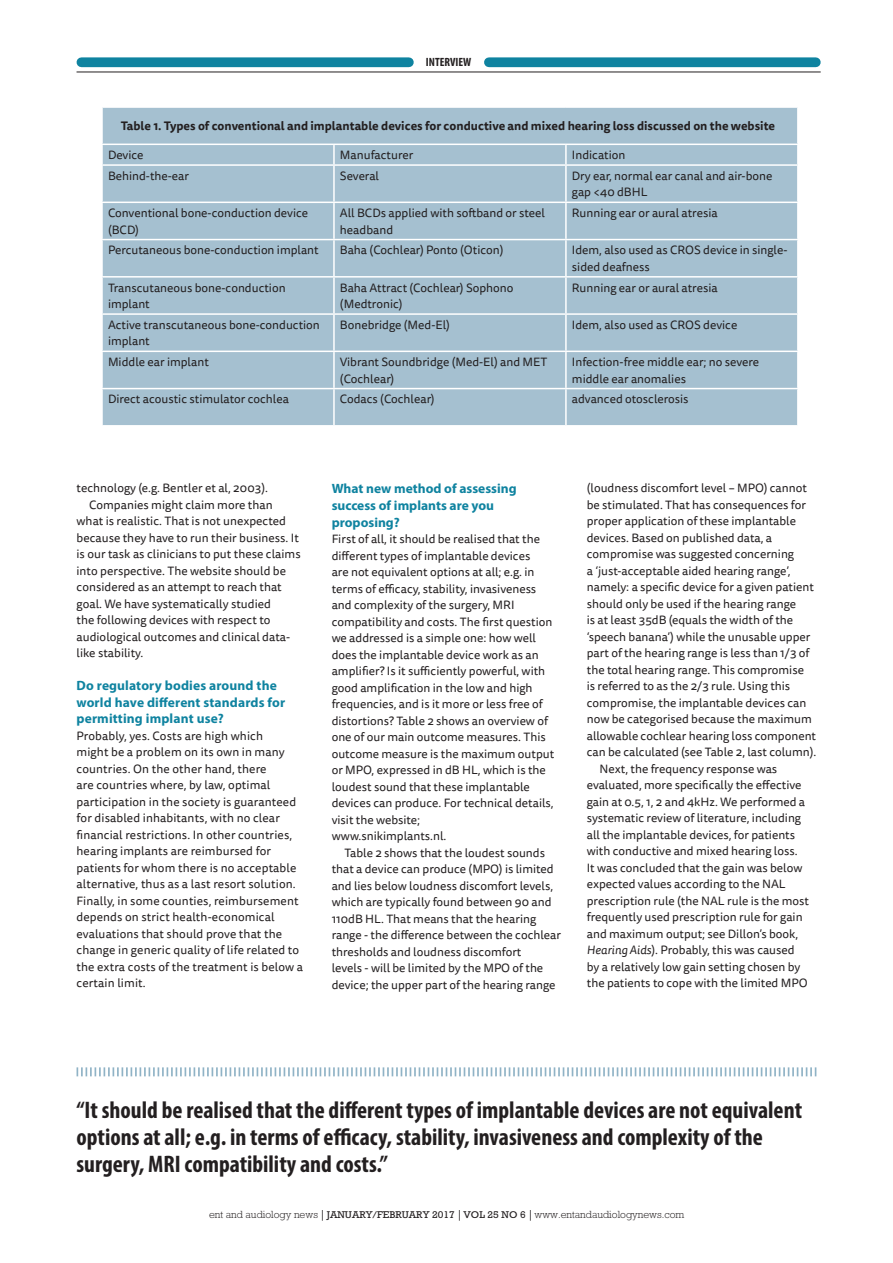
<style>
.page{position:relative;width:893px;height:1263px;background:#fff}
.page>*{position:absolute;margin:0;border:0;box-sizing:border-box;transform-origin:0 0}
.AudioMat_Quote{font:700 condensed 24px/27px "Myriad Pro";color:#231f20}
.Interview_Questions{font:700 13.5px/16.5px "Myriad Pro";letter-spacing:.005em;color:#0f83a0}
.AudioMat_Body_Indent{font:12px/16.5px "Tisa Sans Pro";color:#231f20}
.Feature_No_Indent{font:12px/16.5px "Tisa Sans Pro";color:#231f20}
.AudioMat_Body_Indent-2{font:700 12px "Tisa Sans Pro";color:#231f20}
.t1{font:700 condensed 12px "Myriad Pro";color:#231f20}
.t2{font:300 10.5px "Rockwell";color:#231f20}
.s1{font-style:italic}
.s2{font-family:"Adobe Caslon Pro";font-weight:700}
.s3{font-weight:400;font-size:10.05px}
</style>
<div class="page">
<div style="left:103px;top:108px;width:694px;height:317px;background:#a5c0d0"></div>
<hr style="left:101px;top:144px;width:233px;height:1px;background:#fff">
<svg style="left:102px;top:145px;width:1px;height:19px"></svg>
<hr style="left:334px;top:144px;width:232px;height:1px;background:#fff">
<svg style="left:333px;top:145px;width:2px;height:19px"></svg>
<hr style="left:566px;top:144px;width:233px;height:1px;background:#fff">
<svg style="left:565px;top:145px;width:2px;height:19px"></svg>
<svg style="left:797px;top:145px;width:1px;height:19px"></svg>
<hr style="left:101px;top:164px;width:233px;height:2px;background:#fff">
<hr style="left:334px;top:164px;width:232px;height:2px;background:#fff">
<hr style="left:333px;top:166px;width:2px;height:36px;background:#fff">
<hr style="left:566px;top:164px;width:233px;height:2px;background:#fff">
<hr style="left:565px;top:166px;width:2px;height:36px;background:#fff">
<hr style="left:101px;top:202px;width:233px;height:1px;background:#fff">
<hr style="left:334px;top:202px;width:232px;height:1px;background:#fff">
<hr style="left:333px;top:203px;width:2px;height:36px;background:#fff">
<hr style="left:566px;top:202px;width:233px;height:1px;background:#fff">
<hr style="left:565px;top:203px;width:2px;height:36px;background:#fff">
<hr style="left:101px;top:239px;width:233px;height:1px;background:#fff">
<hr style="left:334px;top:239px;width:232px;height:1px;background:#fff">
<hr style="left:333px;top:240px;width:2px;height:36px;background:#fff">
<hr style="left:566px;top:239px;width:233px;height:1px;background:#fff">
<hr style="left:565px;top:240px;width:2px;height:36px;background:#fff">
<hr style="left:101px;top:276px;width:233px;height:2px;background:#fff">
<hr style="left:334px;top:276px;width:232px;height:2px;background:#fff">
<hr style="left:333px;top:278px;width:2px;height:35px;background:#fff">
<hr style="left:566px;top:276px;width:233px;height:2px;background:#fff">
<hr style="left:565px;top:278px;width:2px;height:35px;background:#fff">
<hr style="left:101px;top:313px;width:233px;height:2px;background:#fff">
<hr style="left:334px;top:313px;width:232px;height:2px;background:#fff">
<hr style="left:333px;top:315px;width:2px;height:36px;background:#fff">
<hr style="left:566px;top:313px;width:233px;height:2px;background:#fff">
<hr style="left:565px;top:315px;width:2px;height:36px;background:#fff">
<hr style="left:101px;top:351px;width:233px;height:1px;background:#fff">
<hr style="left:334px;top:351px;width:232px;height:1px;background:#fff">
<hr style="left:333px;top:352px;width:2px;height:36px;background:#fff">
<hr style="left:566px;top:351px;width:233px;height:1px;background:#fff">
<hr style="left:565px;top:352px;width:2px;height:36px;background:#fff">
<hr style="left:101px;top:388px;width:233px;height:1px;background:#fff">
<hr style="left:334px;top:388px;width:232px;height:1px;background:#fff">
<hr style="left:333px;top:389px;width:2px;height:36px;background:#fff">
<hr style="left:566px;top:388px;width:233px;height:1px;background:#fff">
<hr style="left:565px;top:389px;width:2px;height:36px;background:#fff">
<svg style="left:77px;top:1067px;width:739px;height:9px"></svg>
<hr style="left:77px;top:72px;width:744px;height:1px;background:#231f20">
<div style="left:81px;top:57px;width:328px;height:10px;background:#0f83a0"></div>
<div style="left:489px;top:57px;width:327px;height:10px;background:#0f83a0"></div>
<p class="t1" style="left:426px;top:55px;width:47px">INTERVIEW</p>
<p class="AudioMat_Body_Indent-2" style="left:121px;top:117px;width:656px">Table 1. Types of conventional and implantable devices for conductive and mixed hearing loss discussed on the website</p>
<p class="AudioMat_Body_Indent" style="left:108px;top:147px;width:37px">Device</p>
<p class="AudioMat_Body_Indent" style="left:340px;top:147px;width:75px">Manufacturer</p>
<p class="AudioMat_Body_Indent" style="left:572px;top:147px;width:55px">Indication</p>
<p class="AudioMat_Body_Indent" style="left:108px;top:168px;width:83px">Behind-the-ear</p>
<p class="AudioMat_Body_Indent" style="left:340px;top:168px;width:41px">Several</p>
<p class="AudioMat_Body_Indent" style="left:572px;top:168px;width:202px">Dry ear, normal ear canal and air-bone gap &lt;40 dBHL</p>
<p class="AudioMat_Body_Indent" style="left:108px;top:205px;width:202px">Conventional bone-conduction device (BCD)</p>
<p class="AudioMat_Body_Indent" style="left:340px;top:205px;width:207px">All BCDs applied with softband or steel headband</p>
<p class="AudioMat_Body_Indent" style="left:572px;top:205px;width:147px">Running ear or aural atresia</p>
<p class="AudioMat_Body_Indent" style="left:108px;top:242px;width:212px">Percutaneous bone-conduction implant</p>
<p class="AudioMat_Body_Indent" style="left:340px;top:242px;width:165px">Baha (Cochlear) Ponto (Oticon)</p>
<p class="AudioMat_Body_Indent" style="left:572px;top:242px;width:217px">Idem, also used as CROS device in single&shy;sided deafness</p>
<p class="AudioMat_Body_Indent" style="left:108px;top:279px;width:179px">Transcutaneous bone-conduction implant</p>
<p class="AudioMat_Body_Indent" style="left:340px;top:279px;width:175px">Baha Attract (Cochlear) Sophono (Medtronic)</p>
<p class="AudioMat_Body_Indent" style="left:572px;top:279px;width:147px">Running ear or aural atresia</p>
<p class="AudioMat_Body_Indent" style="left:108px;top:317px;width:213px">Active transcutaneous bone-conduction implant</p>
<p class="AudioMat_Body_Indent" style="left:340px;top:317px;width:112px">Bonebridge (Med-El)</p>
<p class="AudioMat_Body_Indent" style="left:572px;top:317px;width:167px">Idem, also used as CROS device</p>
<p class="AudioMat_Body_Indent" style="left:108px;top:354px;width:102px">Middle ear implant</p>
<p class="AudioMat_Body_Indent" style="left:340px;top:354px;width:209px">Vibrant Soundbridge (Med-El) and MET (Cochlear)</p>
<p class="AudioMat_Body_Indent" style="left:572px;top:354px;width:189px">Infection-free middle ear; no severe middle ear anomalies</p>
<p class="AudioMat_Body_Indent" style="left:108px;top:391px;width:182px">Direct acoustic stimulator cochlea</p>
<p class="AudioMat_Body_Indent" style="left:340px;top:391px;width:96px">Codacs (Cochlear)</p>
<p class="AudioMat_Body_Indent" style="left:572px;top:391px;width:118px">advanced otosclerosis</p>
<p class="Feature_No_Indent" style="left:77px;top:480px;width:193px">technology (e.g. Bentler et al, 2003).</p>
<p class="AudioMat_Body_Indent" style="left:77px;top:496px;width:226px;text-indent:13px">Companies might claim more than what is realistic. That is not unexpected because they have to run their business. It is our task as clinicians to put these claims into perspective. The website should be considered as an attempt to reach that goal. We have systematically studied<br>the following devices with respect to audiological outcomes and clinical data&shy;like stability.</p>
<p class="Interview_Questions" style="left:77px;top:677px;width:210px">Do regulatory bodies around the world have different standards for permitting implant use?</p>
<p class="Feature_No_Indent" style="left:77px;top:727px;width:228px">Probably, yes. Costs are high which<br>might be a problem on its own in many countries. On the other hand, there<br>are countries where, by law, optimal participation in the society is guaranteed for disabled inhabitants, with no clear financial restrictions. In other countries, hearing implants are reimbursed for patients for whom there is no acceptable alternative, thus as a last resort solution.<br>Finally, in some counties, reimbursement depends on strict health-economical evaluations that should prove that the change in generic quality of life related to the extra costs of the treatment is below a certain limit.</p>
<p class="Interview_Questions" style="left:332px;top:480px;width:186px">What new method of assessing success of implants are you proposing?</p>
<p class="Feature_No_Indent" style="left:332px;top:531px;width:224px">First of all, it should be realised that the different types of implantable devices<br>are not equivalent options at all; e.g. in terms of efficacy, stability, invasiveness and complexity of the surgery, MRI compatibility and costs. The first question we addressed is a simple one: how well does the implantable device work as an amplifier? Is it sufficiently powerful, with good amplification in the low and high frequencies, and is it more or less free of distortions? Table 2 shows an overview of one of our main outcome measures. This outcome measure is the maximum output or MPO, expressed in dB HL, which is the loudest sound that these implantable devices can produce. For technical details, visit the website;<br>www.snikimplants.nl.</p>
<p class="AudioMat_Body_Indent" style="left:332px;top:844px;width:231px;text-indent:13px">Table 2 shows that the loudest sounds that a device can produce (MPO) is limited and lies below loudness discomfort levels, which are typically found between 90 and 110dB HL. That means that the hearing range - the difference between the cochlear thresholds and loudness discomfort<br>levels - will be limited by the MPO of the device; the upper part of the hearing range</p>
<p class="AudioMat_Body_Indent" style="left:587px;top:480px;width:231px">(loudness discomfort level – MPO) cannot be stimulated. That has consequences for proper application of these implantable devices. Based on published data, a compromise was suggested concerning<br>a ‘just-acceptable aided hearing range’, namely: a specific device for a given patient should only be used if the hearing range<br>is at least 35dB (equals the width of the ‘speech banana’) while the unusable upper part of the hearing range is less than 1/3 of the total hearing range. This compromise<br>is referred to as the 2/3 rule. Using this compromise, the implantable devices can now be categorised because the maximum allowable cochlear hearing loss component can be calculated (see Table 2, last column).</p>
<p class="AudioMat_Body_Indent" style="left:587px;top:760px;width:224px;text-indent:13px">Next, the frequency response was evaluated, more specifically the effective gain at 0.5, 1, 2 and 4kHz. We performed a systematic review of literature, including all the implantable devices, for patients with conductive and mixed hearing loss.<br>It was concluded that the gain was below expected values according to the NAL prescription rule (the NAL rule is the most frequently used prescription rule for gain and maximum output; see Dillon’s book, <span class="s1">Hearing Aids</span>). Probably, this was caused by a relatively low gain setting chosen by the patients to cope with the limited MPO</p>
<p class="AudioMat_Quote" style="left:77px;top:1096px;width:727px">“It should be realised that the different types of implantable devices are not equivalent options at all; e.g. in terms of efficacy, stability, invasiveness and complexity of the surgery, MRI compatibility and costs.”</p>
<p class="t2" style="left:209px;top:1208px;width:477px">ent and audiology news <span class="s2">|</span> <span class="s3">JANUARY/FEBRUARY 2017</span> <span class="s2">|</span> <span class="s3">VOL 25 NO 6</span> <span class="s2">|</span> www.entandaudiologynews.com</p>
</div>
